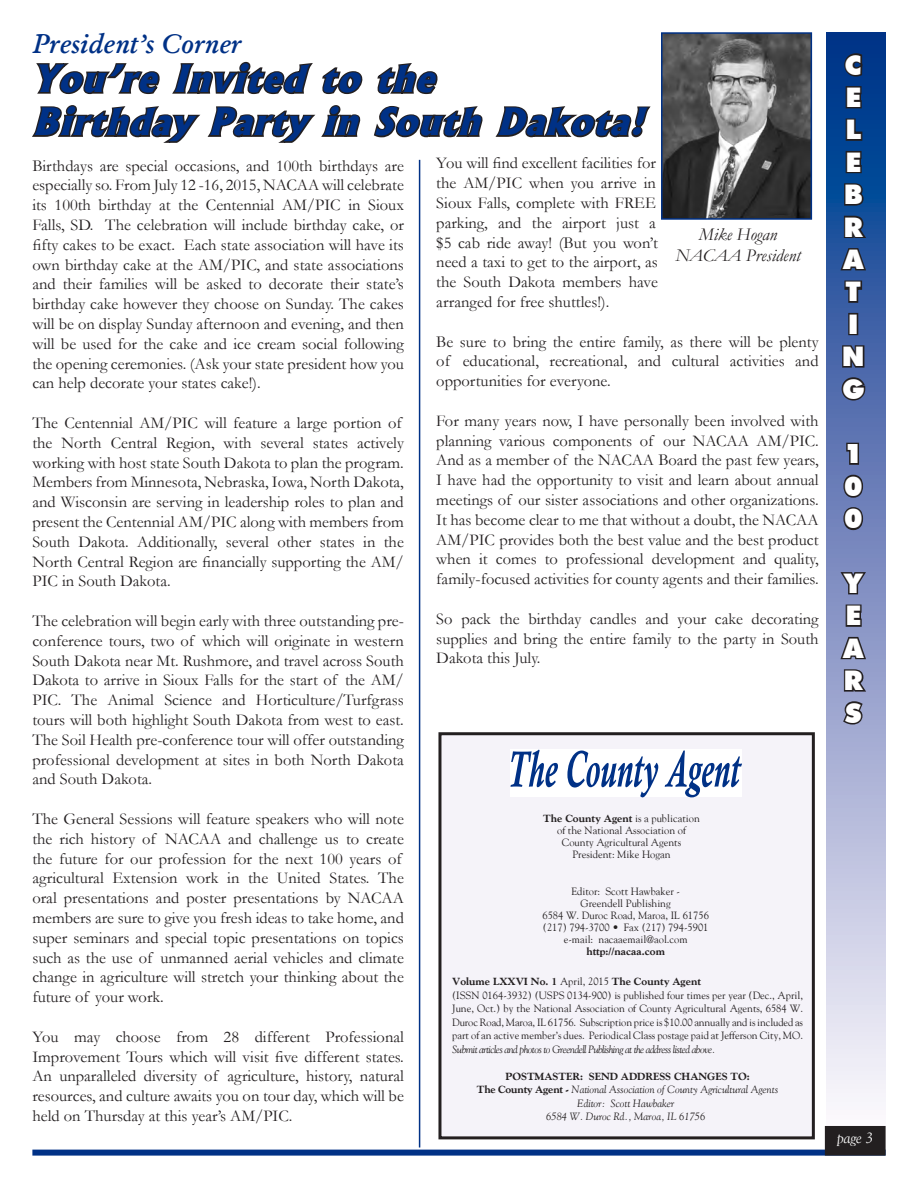
<style>
.page{position:relative;width:918px;height:1188px;background:#fff}
.page>*{position:absolute;margin:0;border:0;box-sizing:border-box;transform-origin:0 0}
.t1{font:italic 800 36px/43.2px "Albertus";color:#003186}
.t2{font:900 27px/32.4px "Futura BT";color:#fff;text-align:justify}
.t3{font:italic 600 27px "Garamond";color:#003186}
.t4{font:italic 18px/21.6px "Garamond";color:#231f20;text-align:center}
.t5{font:16.5px/19.8px "Garamond";color:#231f20;text-align:justify}
.t6{font:italic 15px "Goudy";color:#fff}
.t7{font:10.5px/12px "Goudy";color:#231f20;text-align:center}
.t8{font:italic 10.5px/13.5px "Goudy";color:#231f20;text-align:center}
.t9{font:italic 10.5px "Goudy";letter-spacing:-.05em;color:#231f20}
.t10{font:800 10.5px "Goudy";color:#231f20}
.s1{font-weight:800}
.s2{font-weight:800;font-style:normal}
</style>
<div class="page">
<svg style="left:826px;top:32px;width:60px;height:1094px;background:#8498c6"></svg>
<div style="left:32px;top:1150px;width:854px;height:6px;background:#003186"></div>
<div style="left:826px;top:1127px;width:59px;height:28px;background:#231f20"></div>
<div style="left:825px;top:1126px;width:61px;height:30px;border:2px solid #231f20"></div>
<svg style="left:842px;top:51px;width:23px;height:28px"></svg>
<svg style="left:844px;top:85px;width:19px;height:25px"></svg>
<svg style="left:844px;top:117px;width:20px;height:25px"></svg>
<svg style="left:844px;top:149px;width:19px;height:26px"></svg>
<svg style="left:843px;top:181px;width:23px;height:26px"></svg>
<svg style="left:842px;top:214px;width:27px;height:26px"></svg>
<svg style="left:838px;top:247px;width:30px;height:26px"></svg>
<svg style="left:843px;top:279px;width:21px;height:25px"></svg>
<div style="left:848px;top:313px;width:10px;height:22px;border:3px solid #231f20"></div>
<svg style="left:839px;top:344px;width:28px;height:59px;background:#3d4d78"></svg>
<svg style="left:845px;top:441px;width:16px;height:25px"></svg>
<svg style="left:841px;top:473px;width:24px;height:26px"></svg>
<svg style="left:841px;top:505px;width:24px;height:27px"></svg>
<svg style="left:838px;top:562px;width:31px;height:66px;background:#6c759c"></svg>
<svg style="left:838px;top:635px;width:30px;height:26px"></svg>
<svg style="left:842px;top:667px;width:27px;height:26px"></svg>
<svg style="left:841px;top:699px;width:24px;height:27px"></svg>
<hr style="left:419px;top:160px;width:1px;height:988px;background:#003186">
<div style="left:440px;top:734px;width:373px;height:404px;background:#f5f3f9"></div>
<div style="left:438px;top:732px;width:377px;height:407px;border:3px solid #231f20"></div>
<div style="left:510px;top:750px;width:232px;height:47px;background:#fff"></div>
<svg style="left:510px;top:750px;width:48px;height:37px"></svg>
<svg style="left:567px;top:751px;width:91px;height:46px"></svg>
<svg style="left:665px;top:751px;width:77px;height:46px"></svg>
<img style="left:664px;top:35px;width:145px;height:182px">
<div style="left:661px;top:32px;width:151px;height:188px;border:2px solid #003186"></div>
<svg style="left:377px;top:63px;width:61px;height:32px"></svg>
<svg style="left:32px;top:61px;width:331px;height:82px"></svg>
<svg style="left:373px;top:106px;width:110px;height:32px"></svg>
<svg style="left:495px;top:106px;width:156px;height:32px"></svg>
<h2 class="t3" style="left:32px;top:27px;width:211px">President’s Corner</h2>
<h1 class="t1" style="left:32px;top:57px;width:624px">You’re Invited to the<br>Birthday Party in South Dakota!</h1>
<p class="t5" style="left:436px;top:153px;width:223px">You will find excellent facilities for the AM/PIC when you arrive in Sioux Falls, complete with FREE parking, and the airport just a $5 cab ride away! (But you won’t need a taxi to get to the airport, as the South Dakota members have arranged for free shuttles!).</p>
<p class="t5" style="left:436px;top:331px;width:384px">Be sure to bring the entire family, as there will be plenty of educational, recreational, and cultural activities and opportunities for everyone.</p>
<p class="t5" style="left:436px;top:410px;width:384px">For many years now, I have personally been involved with planning various components of our NACAA AM/PIC.<br>And as a member of the NACAA Board the past few years, I have had the opportunity to visit and learn about annual meetings of our sister associations and other organizations.<br>It has become clear to me that without a doubt, the NACAA AM/PIC provides both the best value and the best product when it comes to professional development and quality, family-focused activities for county agents and their families.</p>
<p class="t5" style="left:436px;top:608px;width:384px">So pack the birthday candles and your cake decorating supplies and bring the entire family to the party in South Dakota this July.</p>
<p class="t5" style="left:32px;top:155px;width:373px">Birthdays are special occasions, and 100th birthdays are especially so. From July 12 -16, 2015, NACAA will celebrate its 100th birthday at the Centennial AM/PIC in Sioux Falls, SD. The celebration will include birthday cake, or fifty cakes to be exact. Each state association will have its own birthday cake at the AM/PIC, and state associations and their families will be asked to decorate their state’s birthday cake however they choose on Sunday. The cakes will be on display Sunday afternoon and evening, and then will be used for the cake and ice cream social following the opening ceremonies. (Ask your state president how you can help decorate your states cake!).</p>
<p class="t5" style="left:32px;top:413px;width:373px;text-align:left">The Centennial AM/PIC will feature a large portion of the North Central Region, with several states actively working with host state South Dakota to plan the program.<br>Members from Minnesota, Nebraska, Iowa, North Dakota, and Wisconsin are serving in leadership roles to plan and present the Centennial AM/PIC along with members from South Dakota. Additionally, several other states in the North Central Region are financially supporting the AM/ PIC in South Dakota.</p>
<p class="t5" style="left:32px;top:611px;width:373px">The celebration will begin early with three outstanding pre&shy;conference tours, two of which will originate in western South Dakota near Mt. Rushmore, and travel across South Dakota to arrive in Sioux Falls for the start of the AM/ PIC. The Animal Science and Horticulture/Turfgrass tours will both highlight South Dakota from west to east.<br>The Soil Health pre-conference tour will offer outstanding professional development at sites in both North Dakota and South Dakota.</p>
<p class="t5" style="left:32px;top:809px;width:373px;text-align:left">The General Sessions will feature speakers who will note the rich history of NACAA and challenge us to create the future for our profession for the next 100 years of agricultural Extension work in the United States. The oral presentations and poster presentations by NACAA members are sure to give you fresh ideas to take home, and super seminars and special topic presentations on topics such as the use of unmanned aerial vehicles and climate change in agriculture will stretch your thinking about the future of your work.</p>
<p class="t5" style="left:32px;top:1026px;width:373px">You may choose from 28 different Professional Improvement Tours which will visit five different states.<br>An unparalleled diversity of agriculture, history, natural resources, and culture awaits you on tour day, which will be held on Thursday at this year’s AM/PIC.</p>
<p class="t4" style="left:675px;top:223px;width:127px">Mike Hogan<br>NACAA President</p>
<p class="t7" style="left:543px;top:812px;width:158px"><span class="s1">The County Agent</span> is a publication of the National Association of<br>County Agricultural Agents<br>President: Mike Hogan</p>
<p class="t7" style="left:542px;top:885px;width:168px">Editor: Scott Hawbaker -<br>Greendell Publishing<br>6584 W. Duroc Road, Maroa, IL 61756 (217) 794-3700 • Fax (217) 794-5901 e-mail: nacaaemail@aol.com</p>
<p class="t10" style="left:586px;top:945px;width:80px">http://nacaa.com</p>
<p class="t7" style="left:452px;top:975px;width:352px;line-height:13.5px;text-align:left"><span class="s1">Volume LXXVI No. 1</span> April, 2015 <span class="s1">The County Agent<br></span>(ISSN 0164-3932) (USPS 0134-900) is published four times per year (Dec., April, June, Oct.) by the National Association of County Agricultural Agents, 6584 W.<br>Duroc Road, Maroa, IL 61756. Subscription price is $10.00 annually and is included as part of an active member’s dues. Periodical Class postage paid at Jefferson City, MO.</p>
<p class="t9" style="left:452px;top:1043px;width:265px">Submit articles and photos to Greendell Publishing at the address listed above.</p>
<p class="t8" style="left:477px;top:1069px;width:303px"><span class="s2">POSTMASTER: SEND ADDRESS CHANGES TO:<br>The County Agent -</span> National Association of County Agricultural Agents Editor: Scott Hawbaker<br>6584 W. Duroc Rd., Maroa, IL 61756</p>
<h2 class="t2" style="left:842px;top:49px;width:24px;text-align:left">C<br>E<br>L<br>E<br>B<br>R<br>A<br>T<br>I<br>N<br>G</h2>
<h2 class="t2" style="left:844px;top:437px;width:20px">1<br>0<br>0</h2>
<h2 class="t2" style="left:843px;top:567px;width:21px">Y E A R S</h2>
<p class="t6" style="left:837px;top:1129px;width:38px">page 3</p>
</div>
